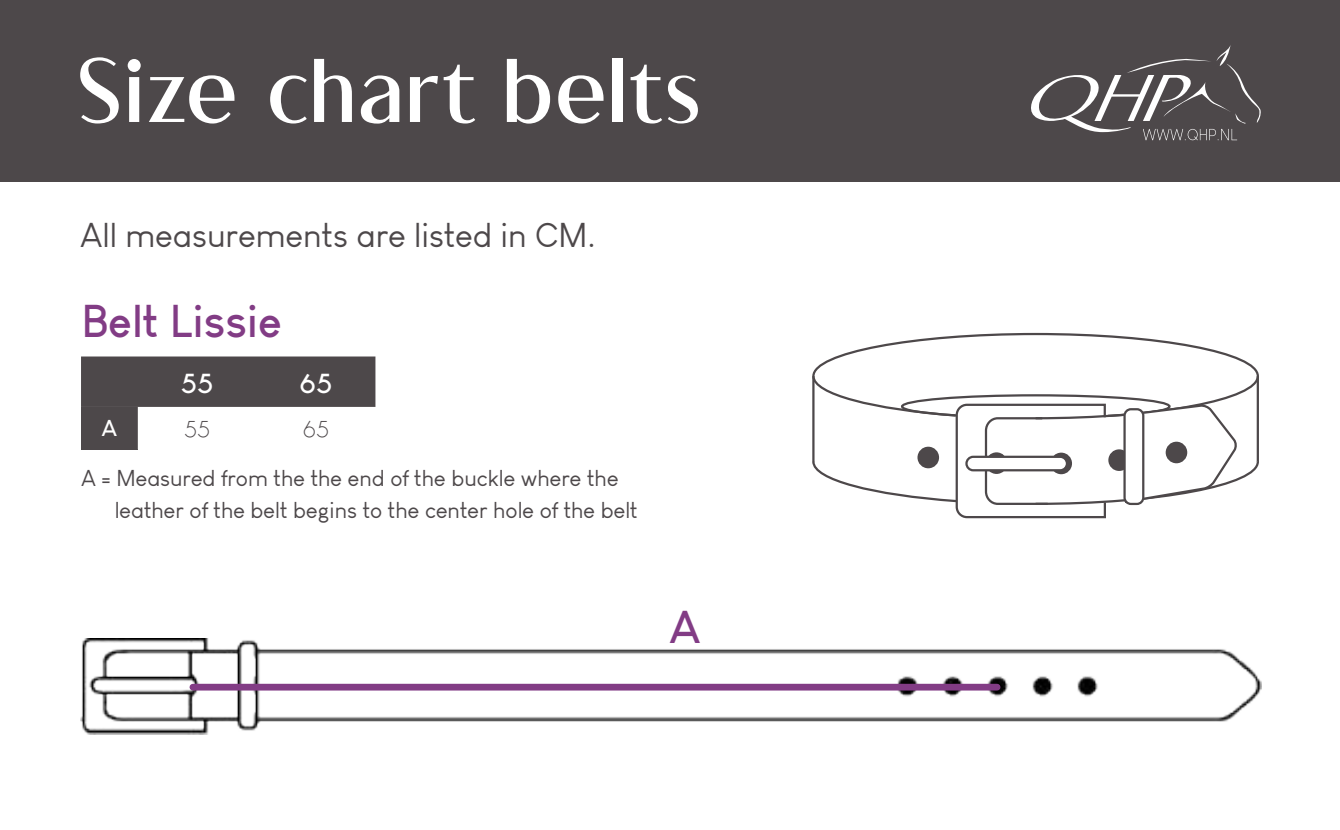
<style>
.page{position:relative;width:1340px;height:830px;background:#fff}
.page>*{position:absolute;margin:0;border:0;box-sizing:border-box;transform-origin:0 0}
.t1{font:81px "Romelio Sans";letter-spacing:-.03em;color:#fff}
.t2{font:700 45px "Louis George Cafe";color:#823c85}
.t3{font:33.75px "Louis George Cafe";color:#4d484a}
.t4{font:700 27px "Louis George Cafe";color:#fff}
.t5{font:300 24.75px "Louis George Cafe";color:#4d484a}
.t6{font:22.5px/31.5px "Louis George Cafe";color:#4d484a}
.t7{font:700 22.5px "Louis George Cafe";color:#fff}
</style>
<div class="page">
<div style="left:0;top:0;width:1339px;height:182px;background:#4d484a"></div>
<svg style="left:1031px;top:45px;width:230px;height:95px"></svg>
<svg style="left:812px;top:332px;width:447px;height:187px"></svg>
<div style="left:1166px;top:442px;width:20px;height:20px;background:#4d484a;border-radius:50%"></div>
<div style="left:1165px;top:441px;width:22px;height:22px;border:2px solid #4d484a;border-radius:50%"></div>
<svg style="left:81px;top:356px;width:294px;height:93px"></svg>
<img style="left:81px;top:638px;width:1180px;height:96px">
<div style="left:966px;top:456px;width:100px;height:14px;background:#fff;border-radius:7px"></div>
<div style="left:965px;top:455px;width:103px;height:16px;border:2px solid #4d484a;border-radius:7px"></div>
<div style="left:193px;top:683px;width:804px;height:7px;background:#823c85"></div>
<h1 class="t1" style="left:74px;top:47px;width:631px">Size chart belts</h1>
<h3 class="t3" style="left:80px;top:215px;width:517px">All measurements are listed in CM.</h3>
<h2 class="t2" style="left:81px;top:292px;width:202px">Belt Lissie</h2>
<p class="t4" style="left:181px;top:364px;width:34px">55</p>
<p class="t4" style="left:299px;top:364px;width:34px">65</p>
<p class="t7" style="left:102px;top:414px;width:17px">A</p>
<p class="t5" style="left:184px;top:414px;width:28px">55</p>
<p class="t5" style="left:303px;top:414px;width:28px">65</p>
<p class="t6" style="left:115px;top:462px;width:524px;text-indent:-33px">A = Measured from the the end of the buckle where the leather of the belt begins to the center hole of the belt</p>
<h2 class="t2" style="left:669px;top:597px;width:33px">A</h2>
</div>
